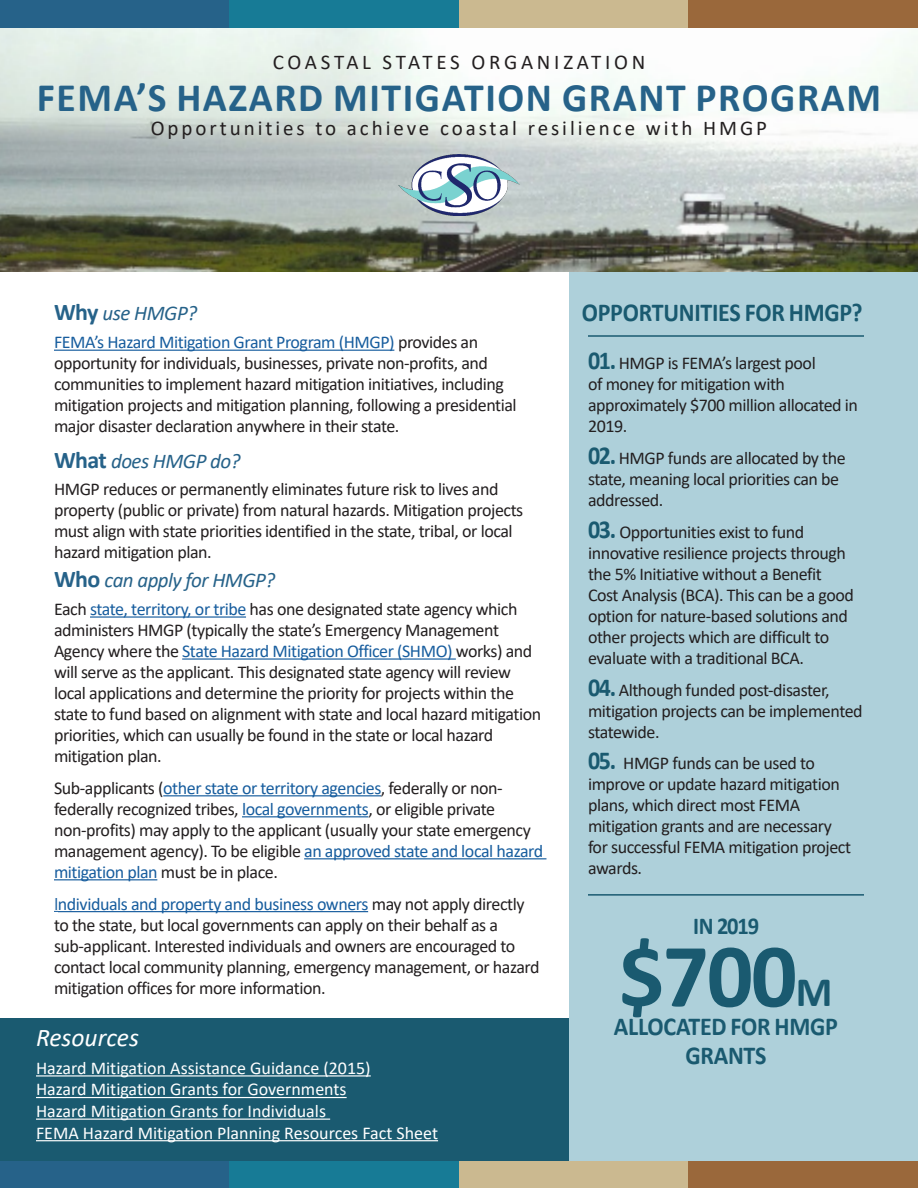
<style>
.page{position:relative;width:918px;height:1188px;background:#fff}
.page>*{position:absolute;margin:0;border:0;box-sizing:border-box;transform-origin:0 0}
.t1{font:700 91.5px "Calibri";color:#1a5a70}
.t2{font:700 40.5px "Calibri";letter-spacing:.04em;color:#266289}
.Blue_Head_in_blue_co{font:700 25.95px/28.8px "Calibri";letter-spacing:-.01em;color:#1a5a70;text-align:center;scale:.93 1}
.Resource_Hyperlink_H{font:italic 25.5px "Calibri";color:#fff}
.Blue_Head_in_blue_co-2{font:700 24.3px "Calibri";letter-spacing:-.05em;color:#1a5a70;scale:.93 1}
.t3{font:21px "Calibri";letter-spacing:.14em;color:#231f20}
.t4{font:italic 21px "Calibri";letter-spacing:-.025em;color:#266289}
.t5{font:21px "Calibri";letter-spacing:.175em;color:#231f20}
.Black_paragraph_text{font:18px/21px "Calibri";letter-spacing:-.025em;color:#231f20}
.Resource_Hyperlink_H-2{font:18px "Calibri";color:#fff}
.s1{font-weight:700;font-style:normal;font-size:24px}
.s2{color:#175d9e}
.s3{font-family:"Futura PT";color:#175d9e}
.s4{font-weight:700;font-size:25.95px;color:#1a5a70}
.s5{font-size:42px}
</style>
<div class="page">
<div style="left:0;top:1161px;width:230px;height:27px;background:#266289"></div>
<div style="left:230px;top:1161px;width:229px;height:27px;background:#177b96"></div>
<div style="left:459px;top:1161px;width:229px;height:27px;background:#cbb990"></div>
<div style="left:688px;top:1161px;width:230px;height:27px;background:#9a683b"></div>
<div style="left:0;top:0;width:230px;height:29px;background:#266289"></div>
<div style="left:230px;top:0;width:229px;height:29px;background:#177b96"></div>
<div style="left:459px;top:0;width:229px;height:29px;background:#cbb990"></div>
<div style="left:688px;top:0;width:230px;height:29px;background:#9a683b"></div>
<div style="left:0;top:1018px;width:569px;height:143px;background:#1a5a70"></div>
<hr style="left:54px;top:350px;width:340px;height:1px;background:#175d9e">
<hr style="left:90px;top:616px;width:156px;height:2px;background:#175d9e">
<hr style="left:182px;top:658px;width:274px;height:2px;background:#175d9e">
<hr style="left:163px;top:795px;width:218px;height:1px;background:#175d9e">
<hr style="left:242px;top:816px;width:126px;height:1px;background:#175d9e">
<hr style="left:304px;top:858px;width:242px;height:1px;background:#175d9e">
<hr style="left:54px;top:879px;width:103px;height:1px;background:#175d9e">
<hr style="left:58px;top:911px;width:310px;height:1px;background:#175d9e">
<div style="left:569px;top:272px;width:349px;height:889px;background:#aed0da"></div>
<hr style="left:36px;top:1075px;width:335px;height:2px;background:#fff">
<hr style="left:36px;top:1097px;width:311px;height:1px;background:#fff">
<hr style="left:36px;top:1119px;width:294px;height:1px;background:#fff">
<hr style="left:36px;top:1140px;width:402px;height:1px;background:#fff">
<img style="left:0;top:29px;width:918px;height:243px">
<hr style="left:588px;top:335px;width:276px;height:2px;background:#1a5a70">
<hr style="left:588px;top:894px;width:276px;height:2px;background:#1a5a70">
<img style="left:399px;top:155px;width:120px;height:61px">
<p class="t5" style="left:273px;top:48px;width:374px">COASTAL STATES ORGANIZATION</p>
<p class="t2" style="left:37px;top:69px;width:846px">FEMA’S HAZARD MITIGATION GRANT PROGRAM</p>
<p class="t3" style="left:151px;top:114px;width:618px">Opportunities to achieve coastal resilience with HMGP</p>
<p class="t4" style="left:54px;top:299px;width:145px"><span class="s1">Why</span> use HMGP?</p>
<p class="Black_paragraph_text" style="left:54px;top:331px;width:464px"><span class="s2">FEMA’s Hazard Mitigation Grant Program (HMGP)</span> provides an opportunity for individuals, businesses, private non-profits, and communities to implement hazard mitigation initiatives, including mitigation projects and mitigation planning, following a presidential major disaster declaration anywhere in their state.</p>
<p class="t4" style="left:54px;top:446px;width:188px"><span class="s1">What</span> does HMGP do?</p>
<p class="Black_paragraph_text" style="left:54px;top:479px;width:471px">HMGP reduces or permanently eliminates future risk to lives and property (public or private) from natural hazards. Mitigation projects must align with state priorities identified in the state, tribal, or local hazard mitigation plan.</p>
<p class="t4" style="left:54px;top:566px;width:223px"><span class="s1">Who</span> can apply for HMGP?</p>
<p class="Black_paragraph_text" style="left:54px;top:598px;width:489px">Each <span class="s2">state, territory, or tribe</span> has one designated state agency which administers HMGP (typically the state’s Emergency Management Agency where the <span class="s2">State Hazard Mitigation Officer (SHMO)</span> works) and will serve as the applicant. This designated state agency will review local applications and determine the priority for projects within the state to fund based on alignment with state and local hazard mitigation priorities, which can usually be found in the state or local hazard mitigation plan.</p>
<p class="Black_paragraph_text" style="left:54px;top:777px;width:491px">Sub-applicants (<span class="s2">other state or territory agencies</span>, federally or non&shy;federally recognized tribes, <span class="s2">local governments</span>, or eligible private non-profits) may apply to the applicant (usually your state emergency management agency). To be eligible <span class="s2">an approved state and local hazard mitigation plan</span> must be in place.</p>
<p class="Black_paragraph_text" style="left:54px;top:893px;width:487px"><span class="s3">I</span><span class="s2">ndividuals and property and business owners</span> may not apply directly to the state, but local governments can apply on their behalf as a sub-applicant. Interested individuals and owners are encouraged to contact local community planning, emergency management, or hazard mitigation offices for more information.</p>
<p class="Resource_Hyperlink_H" style="left:36px;top:1019px;width:104px">Resources</p>
<p class="Resource_Hyperlink_H-2" style="left:36px;top:1055px;width:336px">Hazard Mitigation Assistance Guidance (2015)</p>
<p class="Resource_Hyperlink_H-2" style="left:36px;top:1077px;width:312px">Hazard Mitigation Grants for Governments</p>
<p class="Resource_Hyperlink_H-2" style="left:36px;top:1099px;width:292px">Hazard Mitigation Grants for Individuals</p>
<p class="Resource_Hyperlink_H-2" style="left:36px;top:1120px;width:404px">FEMA Hazard Mitigation Planning Resources Fact Sheet</p>
<p class="Blue_Head_in_blue_co" style="left:582px;top:297px;width:303px">OPPORTUNITIES FOR HMGP?</p>
<p class="Black_paragraph_text" style="left:588px;top:352px;width:272px"><span class="s4">01.</span> HMGP is FEMA’s largest pool<br>of money for mitigation with approximately $700 million allocated in<br>2019.</p>
<p class="Black_paragraph_text" style="left:588px;top:447px;width:259px"><span class="s4">02.</span> HMGP funds are allocated by the state, meaning local priorities can be addressed.</p>
<p class="Black_paragraph_text" style="left:588px;top:521px;width:268px"><span class="s4">03.</span> Opportunities exist to fund innovative resilience projects through the 5% Initiative without a Benefit Cost Analysis (BCA). This can be a good option for nature-based solutions and other projects which are difficult to evaluate with a traditional BCA.</p>
<p class="Black_paragraph_text" style="left:588px;top:679px;width:276px"><span class="s4">04.</span> Although funded post-disaster, mitigation projects can be implemented statewide.</p>
<p class="Black_paragraph_text" style="left:588px;top:753px;width:265px"><span class="s4">05.</span> HMGP funds can be used to improve or update hazard mitigation plans, which direct most FEMA mitigation grants and are necessary for successful FEMA mitigation project awards.</p>
<p class="Blue_Head_in_blue_co-2" style="left:693px;top:909px;width:73px">IN 2019</p>
<p class="t1" style="left:619px;top:911px;width:215px">$700<span class="s5">M</span></p>
<p class="Blue_Head_in_blue_co" style="left:614px;top:1012px;width:242px">ALLOCATED FOR HMGP<br>GRANTS</p>
</div>
